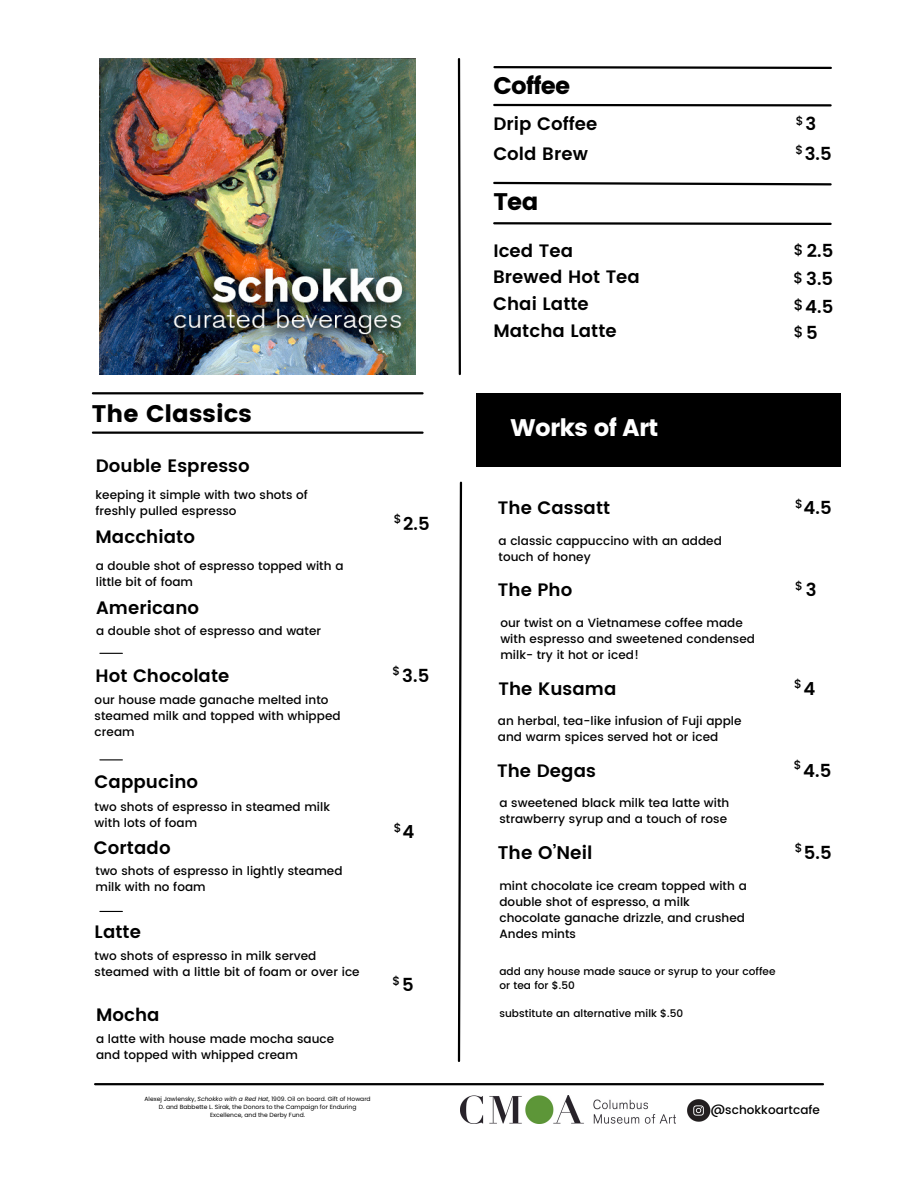
<style>
.page{position:relative;width:918px;height:1188px;background:#fff}
.page>*{position:absolute;margin:0;border:0;box-sizing:border-box;transform-origin:0 0}
.t1{font:24px "Poppins";letter-spacing:.005em;color:#000}
.t2{font:24px "Poppins";letter-spacing:-.03em;color:#fff}
.t3{font:600 18.3px "Poppins";letter-spacing:.005em;color:#000}
.t4{font:600 18px/26.7px "Poppins";letter-spacing:.005em;color:#000}
.t5{font:500 15px/26.7px "Poppins";color:#000}
.t6{font:500 12px/16px "Poppins";letter-spacing:.005em;color:#000}
.t7{font:500 10.5px/14px "Poppins";letter-spacing:.005em;color:#000}
.t8{font:6px/7.9px "Poppins";letter-spacing:.005em;color:#000;text-align:center}
.s1{font-style:italic}
</style>
<div class="page">
<hr style="left:93px;top:392px;width:330px;height:2px;background:#000">
<hr style="left:93px;top:432px;width:330px;height:2px;background:#000">
<svg style="left:457px;top:58px;width:4px;height:318px"></svg>
<hr style="left:95px;top:1083px;width:728px;height:2px;background:#000">
<svg style="left:457px;top:481px;width:6px;height:581px"></svg>
<img style="left:99px;top:59px;width:316px;height:316px">
<div style="left:476px;top:393px;width:365px;height:73px;background:#000"></div>
<svg style="left:493px;top:66px;width:339px;height:3px"></svg>
<hr style="left:494px;top:104px;width:337px;height:2px;background:#000">
<svg style="left:493px;top:181px;width:339px;height:5px"></svg>
<svg style="left:493px;top:222px;width:339px;height:3px"></svg>
<img style="left:461px;top:1095px;width:215px;height:29px">
<img style="left:687px;top:1099px;width:24px;height:23px">
<svg style="left:100px;top:653px;width:22px;height:1px"></svg>
<svg style="left:100px;top:759px;width:22px;height:1px"></svg>
<svg style="left:100px;top:911px;width:22px;height:1px"></svg>
<h1 class="t1" style="left:493px;top:71px;width:79px">Coffee</h1>
<h3 class="t4" style="left:493px;top:111px;width:106px">Drip Coffee</h3>
<h3 class="t4" style="left:805px;top:111px;width:12px">3</h3>
<h3 class="t4" style="left:493px;top:141px;width:96px">Cold Brew</h3>
<h3 class="t4" style="left:805px;top:141px;width:28px">3.5</h3>
<p class="t6" style="left:796px;top:113px;width:9px">$</p>
<p class="t6" style="left:796px;top:142px;width:9px">$</p>
<h1 class="t1" style="left:92px;top:400px;width:161px">The Classics</h1>
<h3 class="t4" style="left:96px;top:452px;width:155px">Double Espresso</h3>
<p class="t6" style="left:96px;top:487px;width:214px">keeping it simple with two shots of freshly pulled espresso</p>
<h3 class="t4" style="left:96px;top:523px;width:101px">Macchiato</h3>
<p class="t6" style="left:96px;top:558px;width:249px">a double shot of espresso topped with a little bit of foam</p>
<h3 class="t4" style="left:96px;top:595px;width:105px">Americano</h3>
<p class="t6" style="left:96px;top:622px;width:227px">a double shot of espresso and water</p>
<p class="t6" style="left:394px;top:511px;width:9px">$</p>
<h3 class="t4" style="left:403px;top:510px;width:28px">2.5</h3>
<p class="t6" style="left:393px;top:663px;width:9px">$</p>
<h3 class="t4" style="left:96px;top:662px;width:135px">Hot Chocolate</h3>
<h3 class="t4" style="left:402px;top:662px;width:28px">3.5</h3>
<p class="t6" style="left:95px;top:692px;width:247px">our house made ganache melted into steamed milk and topped with whipped cream</p>
<h3 class="t4" style="left:95px;top:768px;width:105px">Cappucino</h3>
<p class="t6" style="left:95px;top:798px;width:237px">two shots of espresso in steamed milk with lots of foam</p>
<h3 class="t4" style="left:94px;top:835px;width:78px">Cortado</h3>
<p class="t6" style="left:96px;top:863px;width:249px">two shots of espresso in lightly steamed milk with no foam</p>
<h3 class="t4" style="left:95px;top:918px;width:48px">Latte</h3>
<p class="t6" style="left:95px;top:948px;width:267px">two shots of espresso in milk served steamed with a little bit of foam or over ice</p>
<h3 class="t4" style="left:96px;top:1001px;width:65px">Mocha</h3>
<p class="t6" style="left:96px;top:1031px;width:240px">a latte with house made mocha sauce and topped with whipped cream</p>
<p class="t6" style="left:394px;top:820px;width:9px">$</p>
<h3 class="t4" style="left:402px;top:819px;width:13px">4</h3>
<p class="t6" style="left:393px;top:973px;width:9px">$</p>
<h3 class="t4" style="left:402px;top:972px;width:13px">5</h3>
<h1 class="t1" style="left:493px;top:188px;width:47px">Tea</h1>
<h3 class="t4" style="left:493px;top:237px;width:81px">Iced Tea</h3>
<h3 class="t4" style="left:493px;top:291px;width:125px">Chai Latte<br>Matcha Latte</h3>
<h3 class="t4" style="left:493px;top:264px;width:148px">Brewed Hot Tea</h3>
<h1 class="t2" style="left:511px;top:414px;width:149px">Works of Art</h1>
<p class="t5" style="left:794px;top:236px;width:11px">$</p>
<h3 class="t4" style="left:807px;top:237px;width:28px">2.5</h3>
<p class="t5" style="left:794px;top:265px;width:11px">$</p>
<h3 class="t4" style="left:806px;top:266px;width:28px">3.5</h3>
<p class="t5" style="left:794px;top:292px;width:11px">$ $</p>
<h3 class="t4" style="left:805px;top:293px;width:30px">4.5<br>5</h3>
<p class="t6" style="left:795px;top:496px;width:9px">$</p>
<h3 class="t4" style="left:498px;top:495px;width:114px">The Cassatt</h3>
<h3 class="t4" style="left:804px;top:495px;width:30px">4.5</h3>
<p class="t6" style="left:499px;top:533px;width:225px">a classic cappuccino with an added touch of honey</p>
<p class="t6" style="left:795px;top:578px;width:9px">$</p>
<h3 class="t4" style="left:498px;top:577px;width:76px">The Pho</h3>
<h3 class="t4" style="left:806px;top:577px;width:12px">3</h3>
<p class="t6" style="left:500px;top:615px;width:256px">our twist on a Vietnamese coffee made with espresso and sweetened condensed milk- try it hot or iced!</p>
<p class="t6" style="left:794px;top:676px;width:9px">$</p>
<h3 class="t4" style="left:499px;top:675px;width:119px">The Kusama</h3>
<h3 class="t4" style="left:804px;top:675px;width:13px">4</h3>
<p class="t6" style="left:498px;top:713px;width:245px">an herbal, tea-like infusion of Fuji apple and warm spices served hot or iced</p>
<p class="t6" style="left:794px;top:757px;width:9px">$</p>
<h3 class="t4" style="left:497px;top:757px;width:100px">The Degas</h3>
<h3 class="t4" style="left:803px;top:757px;width:30px">4.5</h3>
<p class="t6" style="left:499px;top:795px;width:231px">a sweetened black milk tea latte with strawberry syrup and a touch of rose</p>
<p class="t6" style="left:795px;top:840px;width:9px">$</p>
<h2 class="t3" style="left:498px;top:842px;width:96px">The O’Neil</h2>
<h3 class="t4" style="left:804px;top:840px;width:29px">5.5</h3>
<p class="t6" style="left:499px;top:878px;width:249px">mint chocolate ice cream topped with a double shot of espresso, a milk chocolate ganache drizzle, and crushed<br>Andes mints</p>
<p class="t7" style="left:499px;top:965px;width:278px">add any house made sauce or syrup to your coffee or tea for $.50</p>
<p class="t7" style="left:499px;top:1007px;width:185px">substitute an alternative milk $.50</p>
<p class="t8" style="left:145px;top:1095px;width:228px">Alexej Jawlensky, <span class="s1">Schokko with a Red Hat</span>, 1909. Oil on board. Gift of Howard<br>D. and Babbette L. Sirak, the Donors to the Campaign for Enduring<br>Excellence, and the Derby Fund.</p>
<p class="t6" style="left:711px;top:1101px;width:111px">@schokkoartcafe</p>
</div>
